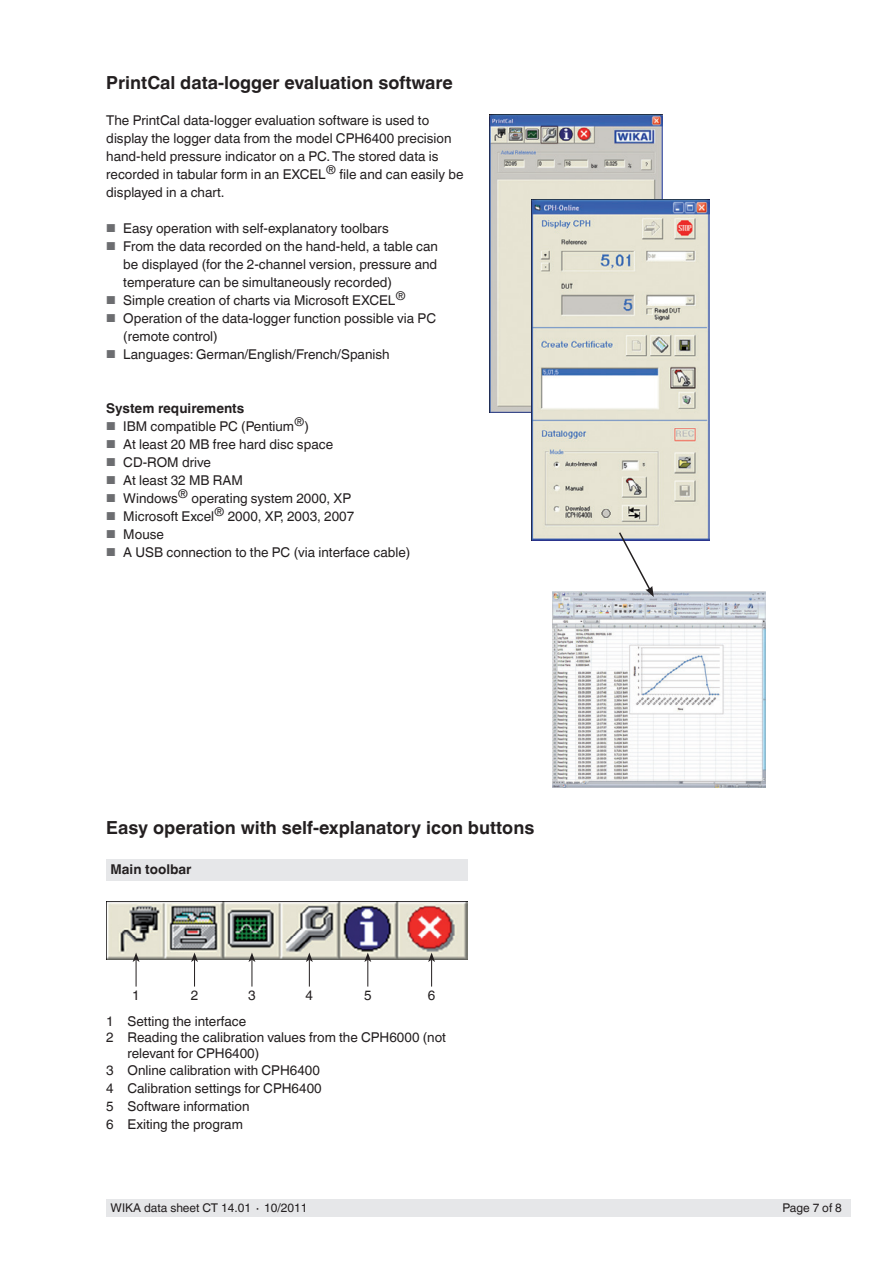
<style>
.page{position:relative;width:893px;height:1263px;background:#fff}
.page>*{position:absolute;margin:0;border:0;box-sizing:border-box;transform-origin:0 0}
.t1{font:700 18px "Helvetica World";color:#231f20}
.t2{font:13.5px/18px "Helvetica World";color:#231f20}
.t3{font:700 13.5px "Helvetica World";color:#231f20}
.t4{font:12px "Helvetica World";color:#231f20}
.s1{font-size:11.55px;color:#6c6d70}
</style>
<div class="page">
<div style="left:106px;top:1199px;width:744px;height:17px;background:#e6e7e9"></div>
<div style="left:106px;top:859px;width:362px;height:21px;background:#e6e7e9"></div>
<img style="left:106px;top:901px;width:362px;height:58px">
<svg style="left:133px;top:952px;width:7px;height:34px"></svg>
<svg style="left:191px;top:952px;width:7px;height:34px"></svg>
<svg style="left:248px;top:952px;width:7px;height:34px"></svg>
<svg style="left:306px;top:952px;width:7px;height:34px"></svg>
<svg style="left:364px;top:952px;width:7px;height:34px"></svg>
<svg style="left:428px;top:952px;width:7px;height:34px"></svg>
<img style="left:489px;top:115px;width:173px;height:298px">
<img style="left:531px;top:200px;width:178px;height:340px">
<img style="left:553px;top:591px;width:212px;height:196px">
<svg style="left:618px;top:531px;width:36px;height:66px"></svg>
<h1 class="t1" style="left:106px;top:73px;width:348px">PrintCal data-logger evaluation software</h1>
<p class="t2" style="left:106px;top:111px;width:359px">The PrintCal data-logger evaluation software is used to display the logger data from the model CPH6400 precision hand-held pressure indicator on a PC. The stored data is recorded in tabular form in an EXCEL<sup>®</sup> file and can easily be displayed in a chart.</p>
<p class="t2" style="left:106px;top:219px;width:284px"><span class="s1">■</span> Easy operation with self-explanatory toolbars</p>
<p class="t2" style="left:123px;top:237px;width:316px;text-align:justify;text-indent:-17px"><span class="s1">■</span> From the data recorded on the hand-held, a table can be displayed (for the 2-channel version, pressure and temperature can be simultaneously recorded)</p>
<p class="t2" style="left:106px;top:291px;width:301px"><span class="s1">■</span> Simple creation of charts via Microsoft EXCEL<sup>®</sup></p>
<p class="t2" style="left:123px;top:309px;width:314px;text-indent:-17px"><span class="s1">■</span> Operation of the data-logger function possible via PC (remote control)</p>
<p class="t2" style="left:106px;top:345px;width:285px"><span class="s1">■</span> Languages: German/English/French/Spanish</p>
<p class="t3" style="left:106px;top:400px;width:140px">System requirements</p>
<p class="t2" style="left:106px;top:417px;width:204px"><span class="s1">■</span> IBM compatible PC (Pentium<sup>®</sup>)</p>
<p class="t2" style="left:106px;top:435px;width:228px"><span class="s1">■</span> At least 20 MB free hard disc space</p>
<p class="t2" style="left:106px;top:453px;width:106px"><span class="s1">■</span> CD-ROM drive</p>
<p class="t2" style="left:106px;top:471px;width:138px"><span class="s1">■</span> At least 32 MB RAM</p>
<p class="t2" style="left:106px;top:489px;width:246px"><span class="s1">■</span> Windows<sup>®</sup> operating system 2000, XP</p>
<p class="t2" style="left:106px;top:507px;width:249px"><span class="s1">■</span> Microsoft Excel<sup>®</sup> 2000, XP, 2003, 2007</p>
<p class="t2" style="left:106px;top:525px;width:59px"><span class="s1">■</span> Mouse</p>
<p class="t2" style="left:106px;top:543px;width:305px"><span class="s1">■</span> A USB connection to the PC (via interface cable)</p>
<h1 class="t1" style="left:106px;top:818px;width:430px">Easy operation with self-explanatory icon buttons</h1>
<p class="t3" style="left:111px;top:862px;width:82px">Main toolbar</p>
<p class="t2" style="left:132px;top:986px;width:9px">1</p>
<p class="t2" style="left:191px;top:986px;width:9px">2</p>
<p class="t2" style="left:248px;top:986px;width:9px">3</p>
<p class="t2" style="left:306px;top:986px;width:9px">4</p>
<p class="t2" style="left:364px;top:986px;width:9px">5</p>
<p class="t2" style="left:428px;top:986px;width:9px">6</p>
<p class="t2" style="left:106px;top:1012px;width:141px">1 Setting the interface</p>
<p class="t2" style="left:106px;top:1028px;width:341px">2 Reading the calibration values from the CPH6000 (not</p>
<p class="t2" style="left:128px;top:1045px;width:133px">relevant for CPH6400)</p>
<p class="t2" style="left:106px;top:1061px;width:215px">3 Online calibration with CPH6400</p>
<p class="t2" style="left:106px;top:1079px;width:217px">4 Calibration settings for CPH6400<br>5 Software information<br>6 Exiting the program</p>
<p class="t4" style="left:111px;top:1201px;width:198px">WIKA data sheet CT 14.01 ∙ 10/2011</p>
<p class="t4" style="left:782px;top:1201px;width:61px">Page 7 of 8</p>
</div>
